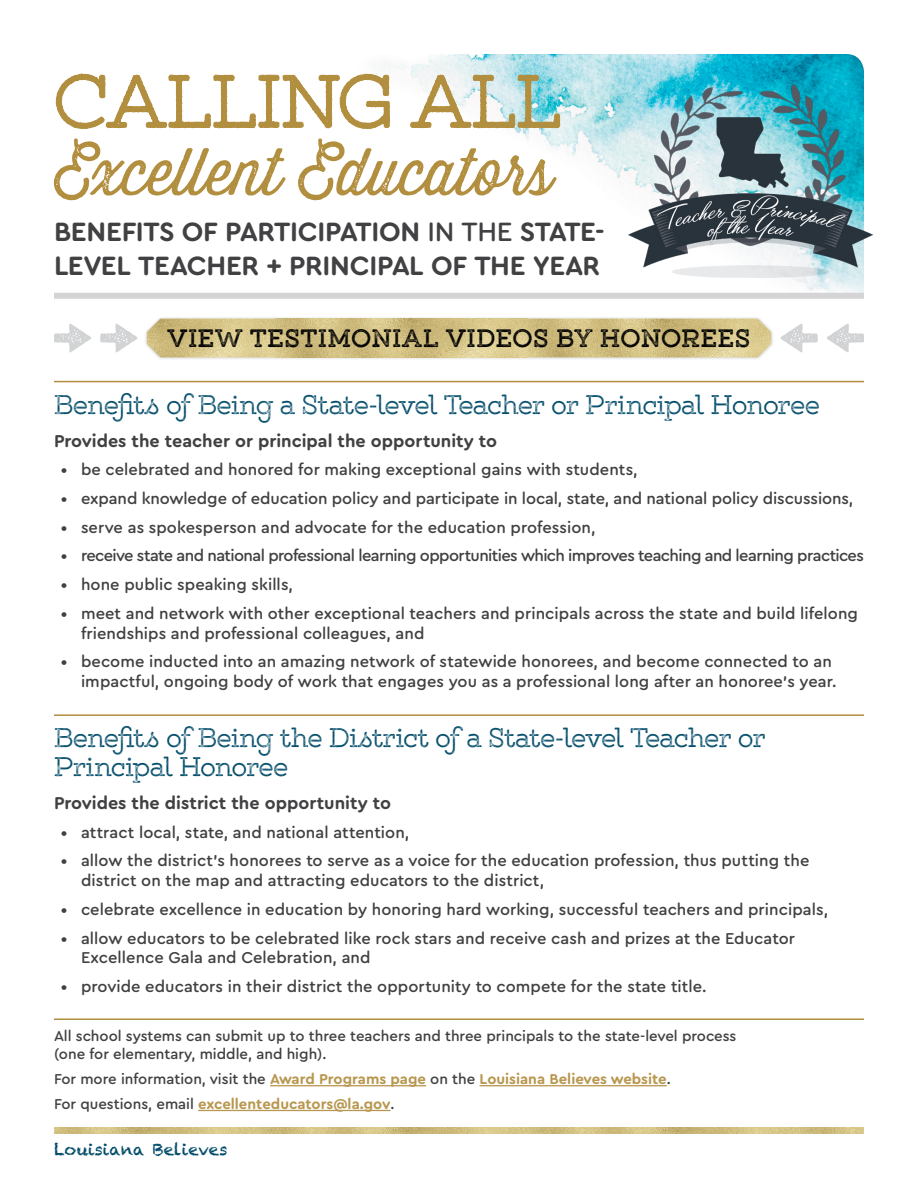
<style>
.page{position:relative;width:918px;height:1188px;background:#fff}
.page>*{position:absolute;margin:0;border:0;box-sizing:border-box;transform-origin:0 0}
.t1{font:300 66px "Gist X Upr";color:#b28e3f}
.t2{font:64.5px "Thirsty Rough Lt One";color:#b28e3f}
.t3{font:700 27.75px/33.3px "Cera Round Basic";letter-spacing:-.015em;color:#414042}
.t4{font:300 24px/28.8px "Gist X Upr";letter-spacing:-.015em;color:#004b69}
.t5{font:700 22.5px "Gist X Upr";letter-spacing:.04em;color:#000}
.t6{font:700 18px "Cera Round Basic";color:#414042}
.t7{font:500 16.5px/19.8px "Cera Round Basic";letter-spacing:.005em;color:#414042}
.t8{font:500 16.5px "Cera Round Basic";letter-spacing:-.035em;color:#414042}
.t9{font:16.5px "Chalkduster";color:#004b69}
.t10{font:700 15px "Cera Round Basic";color:#b8974f}
.t11{font:500 15px/18px "Cera Round Basic";color:#414042}
.s1{font-weight:500}
.s2{font-weight:500;color:#414042}
</style>
<div class="page">
<div style="left:144px;top:316px;width:630px;height:44px;background:#000;opacity:.2"></div>
<img style="left:147px;top:319px;width:624px;height:38px">
<svg style="left:780px;top:324px;width:38px;height:28px"></svg>
<svg style="left:827px;top:324px;width:37px;height:28px"></svg>
<svg style="left:100px;top:324px;width:38px;height:28px"></svg>
<svg style="left:54px;top:324px;width:37px;height:28px"></svg>
<img style="left:54px;top:54px;width:810px;height:239px">
<div style="left:54px;top:293px;width:810px;height:6px;background:#d4d3d5"></div>
<hr style="left:54px;top:381px;width:810px;height:1px;background:#b28f40">
<hr style="left:54px;top:714px;width:810px;height:2px;background:#b28f40">
<hr style="left:54px;top:1018px;width:810px;height:2px;background:#b28f40">
<hr style="left:270px;top:1085px;width:156px;height:1px;background:#b8974f">
<hr style="left:480px;top:1085px;width:187px;height:1px;background:#b8974f">
<hr style="left:198px;top:1110px;width:192px;height:1px;background:#b8974f">
<svg style="left:56px;top:73px;width:334px;height:56px"></svg>
<svg style="left:410px;top:74px;width:151px;height:54px"></svg>
<img style="left:628px;top:84px;width:245px;height:194px">
<img style="left:54px;top:1127px;width:810px;height:7px">
<p class="t1" style="left:54px;top:56px;width:508px">CALLING ALL</p>
<p class="t2" style="left:54px;top:126px;width:501px">Excellent Educators</p>
<p class="t3" style="left:54px;top:215px;width:552px">BENEFITS OF PARTICIPATION <span class="s1">IN THE</span> STATE-<br>LEVEL TEACHER + PRINCIPAL OF THE YEAR</p>
<p class="t5" style="left:168px;top:322px;width:584px">VIEW TESTIMONIAL VIDEOS BY HONOREES</p>
<p class="t4" style="left:54px;top:391px;width:767px">Benefits of Being a State-level Teacher or Principal Honoree</p>
<p class="t6" style="left:54px;top:430px;width:445px">Provides the teacher or principal the opportunity to</p>
<p class="t7" style="left:61px;top:460px;width:579px">• be celebrated and honored for making exceptional gains with students,</p>
<p class="t7" style="left:61px;top:488px;width:794px">• expand knowledge of education policy and participate in local, state, and national policy discussions,</p>
<p class="t7" style="left:61px;top:517px;width:536px">• serve as spokesperson and advocate for the education profession,</p>
<p class="t8" style="left:61px;top:546px;width:805px">• receive state and national professional learning opportunities which improves teaching and learning practices</p>
<p class="t7" style="left:61px;top:575px;width:234px">• hone public speaking skills,</p>
<p class="t7" style="left:81px;top:603px;width:779px;text-indent:-20px">• meet and network with other exceptional teachers and principals across the state and build lifelong friendships and professional colleagues, and</p>
<p class="t7" style="left:61px;top:652px;width:777px;text-align:right">• become inducted into an amazing network of statewide honorees, and become connected to an impactful, ongoing body of work that engages you as a professional long after an honoree's year.</p>
<p class="t4" style="left:54px;top:725px;width:713px">Benefits of Being the District of a State-level Teacher or<br>Principal Honoree</p>
<p class="t6" style="left:54px;top:792px;width:339px">Provides the district the opportunity to</p>
<p class="t7" style="left:61px;top:822px;width:350px">• attract local, state, and national attention,</p>
<p class="t7" style="left:81px;top:851px;width:730px;text-indent:-20px">• allow the district’s honorees to serve as a voice for the education profession, thus putting the district on the map and attracting educators to the district,</p>
<p class="t7" style="left:61px;top:899px;width:769px">• celebrate excellence in education by honoring hard working, successful teachers and principals,</p>
<p class="t7" style="left:81px;top:928px;width:716px;text-indent:-20px">• allow educators to be celebrated like rock stars and receive cash and prizes at the Educator<br>Excellence Gala and Celebration, and</p>
<p class="t7" style="left:61px;top:977px;width:647px">• provide educators in their district the opportunity to compete for the state title.</p>
<p class="t11" style="left:54px;top:1027px;width:684px">All school systems can submit up to three teachers and three principals to the state-level process (one for elementary, middle, and high).</p>
<p class="t10" style="left:54px;top:1070px;width:618px"><span class="s2">For more information, visit the</span> Award Programs page <span class="s2">on the</span> Louisiana Believes website<span class="s2">.</span></p>
<p class="t10" style="left:54px;top:1095px;width:342px"><span class="s2">For questions, email</span> excellenteducators@la.gov<span class="s2">.</span></p>
<p class="t9" style="left:54px;top:1140px;width:175px">Louisiana Believes</p>
</div>
